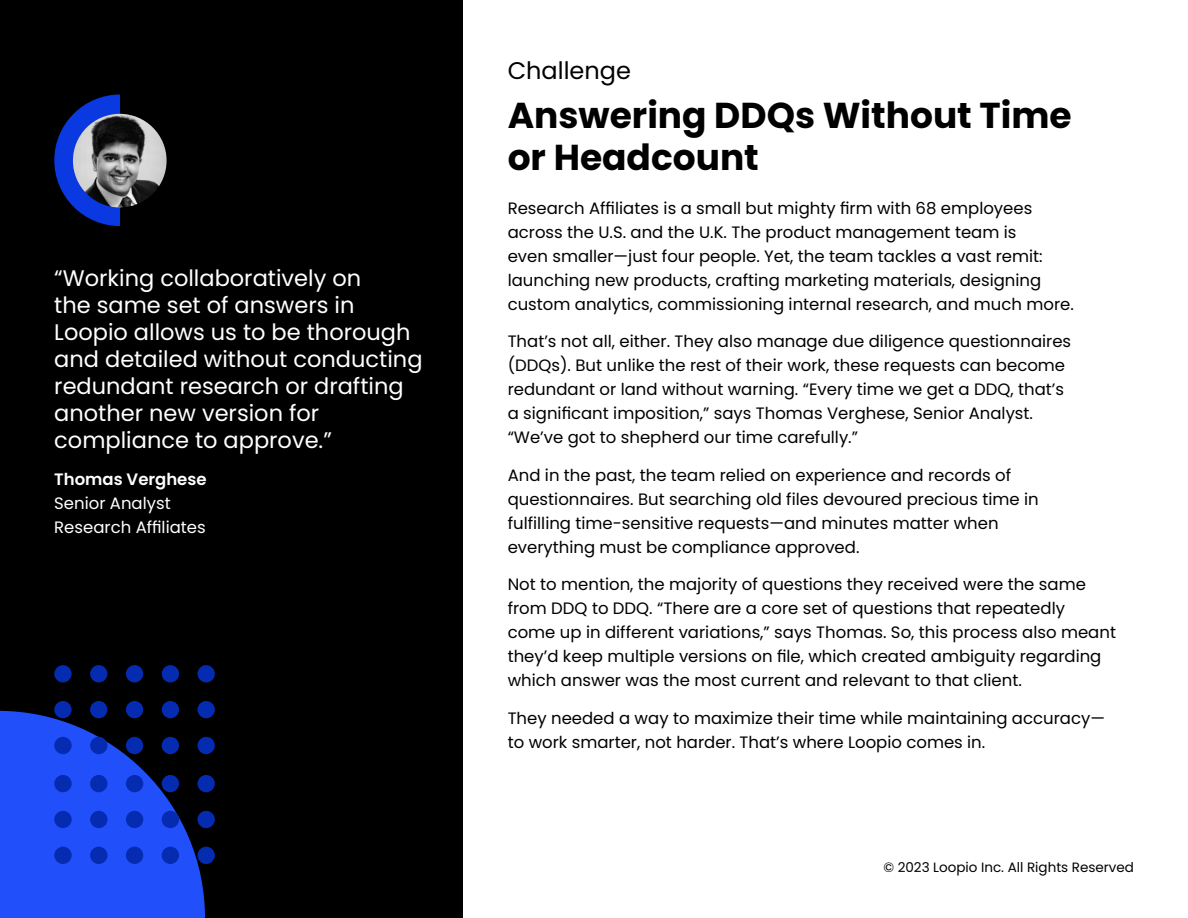
<style>
.page{position:relative;width:1188px;height:918px;background:#fff}
.page>*{position:absolute;margin:0;border:0;box-sizing:border-box;transform-origin:0 0}
.paragraph{font:700 36px/42px "Poppins";color:#000}
.paragraph-2{font:24px "Poppins";color:#000}
.quote{font:22.5px/27px "Poppins";color:#fff}
.paragraph-3{font:16.5px/24px "Poppins";color:#000}
.t1{font:16.5px/24px "Poppins";color:#fff}
.t2{font:600 16.5px "Poppins";color:#fff}
.copyright{font:13.5px "Poppins";color:#000}
</style>
<div class="page">
<div style="left:0;top:0;width:462px;height:918px;background:#000"></div>
<svg style="left:54px;top:94px;width:66px;height:132px"></svg>
<img style="left:73px;top:114px;width:94px;height:93px;border-radius:47px">
<svg style="left:0;top:711px;width:205px;height:207px"></svg>
<div style="left:54px;top:737px;width:18px;height:17px;background:#052bb0;border-radius:50%"></div>
<div style="left:54px;top:701px;width:18px;height:17px;background:#052bb0;border-radius:50%"></div>
<div style="left:54px;top:665px;width:18px;height:17px;background:#052bb0;border-radius:50%"></div>
<div style="left:90px;top:737px;width:17px;height:17px;background:#052bb0;border-radius:50%"></div>
<div style="left:90px;top:701px;width:17px;height:17px;background:#052bb0;border-radius:50%"></div>
<div style="left:90px;top:665px;width:17px;height:17px;background:#052bb0;border-radius:50%"></div>
<div style="left:126px;top:737px;width:17px;height:17px;background:#052bb0;border-radius:50%"></div>
<div style="left:126px;top:701px;width:17px;height:17px;background:#052bb0;border-radius:50%"></div>
<div style="left:126px;top:665px;width:17px;height:17px;background:#052bb0;border-radius:50%"></div>
<div style="left:162px;top:737px;width:17px;height:17px;background:#052bb0;border-radius:50%"></div>
<div style="left:162px;top:701px;width:17px;height:17px;background:#052bb0;border-radius:50%"></div>
<div style="left:162px;top:665px;width:17px;height:17px;background:#052bb0;border-radius:50%"></div>
<div style="left:198px;top:737px;width:17px;height:17px;background:#052bb0;border-radius:50%"></div>
<div style="left:198px;top:701px;width:17px;height:17px;background:#052bb0;border-radius:50%"></div>
<div style="left:198px;top:665px;width:17px;height:17px;background:#052bb0;border-radius:50%"></div>
<div style="left:54px;top:847px;width:18px;height:17px;background:#052bb0;border-radius:50%"></div>
<div style="left:54px;top:811px;width:18px;height:17px;background:#052bb0;border-radius:50%"></div>
<div style="left:54px;top:775px;width:18px;height:17px;background:#052bb0;border-radius:50%"></div>
<div style="left:90px;top:847px;width:17px;height:17px;background:#052bb0;border-radius:50%"></div>
<div style="left:90px;top:811px;width:17px;height:17px;background:#052bb0;border-radius:50%"></div>
<div style="left:90px;top:775px;width:17px;height:17px;background:#052bb0;border-radius:50%"></div>
<div style="left:126px;top:847px;width:17px;height:17px;background:#052bb0;border-radius:50%"></div>
<div style="left:126px;top:811px;width:17px;height:17px;background:#052bb0;border-radius:50%"></div>
<div style="left:126px;top:775px;width:17px;height:17px;background:#052bb0;border-radius:50%"></div>
<div style="left:162px;top:847px;width:17px;height:17px;background:#052bb0;border-radius:50%"></div>
<div style="left:162px;top:811px;width:17px;height:17px;background:#052bb0;border-radius:50%"></div>
<div style="left:162px;top:775px;width:17px;height:17px;background:#052bb0;border-radius:50%"></div>
<div style="left:198px;top:847px;width:17px;height:17px;background:#052bb0;border-radius:50%"></div>
<div style="left:198px;top:811px;width:17px;height:17px;background:#052bb0;border-radius:50%"></div>
<div style="left:198px;top:775px;width:17px;height:17px;background:#052bb0;border-radius:50%"></div>
<p class="quote" style="left:54px;top:264px;width:370px">“Working collaboratively on<br>the same set of answers in<br>Loopio allows us to be thorough and detailed without conducting redundant research or drafting another new version for compliance to approve.”</p>
<p class="t2" style="left:54px;top:470px;width:154px">Thomas Verghese</p>
<p class="t1" style="left:54px;top:491px;width:153px">Senior Analyst<br>Research Affiliates</p>
<p class="paragraph-2" style="left:508px;top:57px;width:125px">Challenge</p>
<p class="paragraph" style="left:508px;top:95px;width:566px">Answering DDQs Without Time or Headcount</p>
<p class="paragraph-3" style="left:508px;top:196px;width:568px">Research Affiliates is a small but mighty firm with 68 employees across the U.S. and the U.K. The product management team is<br>even smaller—just four people. Yet, the team tackles a vast remit: launching new products, crafting marketing materials, designing custom analytics, commissioning internal research, and much more.</p>
<p class="paragraph-3" style="left:508px;top:330px;width:565px">That’s not all, either. They also manage due diligence questionnaires (DDQs). But unlike the rest of their work, these requests can become redundant or land without warning. “Every time we get a DDQ, that’s a significant imposition,” says Thomas Verghese, Senior Analyst. “We’ve got to shepherd our time carefully.”</p>
<p class="paragraph-3" style="left:508px;top:463px;width:533px">And in the past, the team relied on experience and records of questionnaires. But searching old files devoured precious time in fulfilling time-sensitive requests—and minutes matter when everything must be compliance approved.</p>
<p class="paragraph-3" style="left:508px;top:573px;width:610px">Not to mention, the majority of questions they received were the same from DDQ to DDQ. “There are a core set of questions that repeatedly come up in different variations,” says Thomas. So, this process also meant they’d keep multiple versions on file, which created ambiguity regarding which answer was the most current and relevant to that client.</p>
<p class="paragraph-3" style="left:508px;top:706px;width:599px">They needed a way to maximize their time while maintaining accuracy— to work smarter, not harder. That’s where Loopio comes in.</p>
<p class="copyright" style="left:883px;top:860px;width:252px">© 2023 Loopio Inc. All Rights Reserved</p>
</div>
